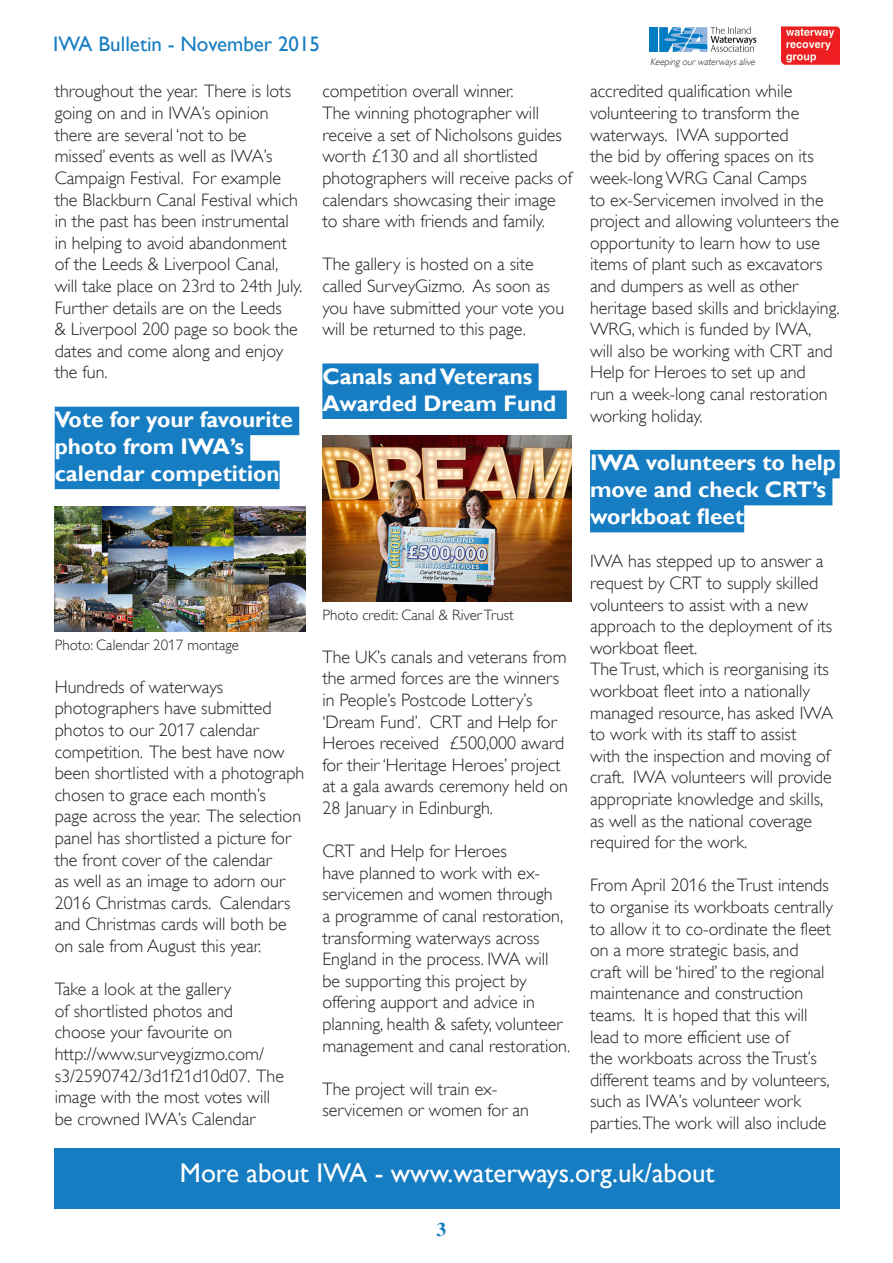
<style>
.page{position:relative;width:893px;height:1263px;background:#fff}
.page>*{position:absolute;margin:0;border:0;box-sizing:border-box;transform-origin:0 0}
.Footer_Text{font:27px "Gill Sans";color:#fff}
.Article_Name{font:700 22.5px/27px "Gill Sans";color:#fff}
.t1{font:21px "Gill Sans";color:#177dc2}
.t2{font:700 19.5px "Times";color:#177dc2}
.Body_Text{font:300 18px/21.6px "Gill Alt One";color:#231f20}
.image_caption{font:300 15px "Gill Alt One";color:#231f20}
.t3{font:italic 300 9.75px "Gill Alt One";color:#231f20}
</style>
<div class="page">
<div style="left:650px;top:27px;width:8px;height:25px;background:#007cc2"></div>
<svg style="left:659px;top:27px;width:97px;height:25px"></svg>
<img style="left:781px;top:26px;width:58px;height:39px">
<div style="left:55px;top:1148px;width:785px;height:60px;background:#177dc2"></div>
<div style="left:55px;top:407px;width:244px;height:28px;background:#177dc2"></div>
<div style="left:55px;top:434px;width:195px;height:28px;background:#177dc2"></div>
<div style="left:55px;top:461px;width:225px;height:28px;background:#177dc2"></div>
<img style="left:55px;top:506px;width:250px;height:125px">
<div style="left:322px;top:363px;width:217px;height:29px;background:#177dc2"></div>
<div style="left:322px;top:390px;width:245px;height:29px;background:#177dc2"></div>
<img style="left:322px;top:436px;width:250px;height:165px">
<div style="left:590px;top:450px;width:250px;height:28px;background:#177dc2"></div>
<div style="left:590px;top:477px;width:242px;height:28px;background:#177dc2"></div>
<div style="left:590px;top:504px;width:154px;height:28px;background:#177dc2"></div>
<p class="t1" style="left:53px;top:32px;width:268px">IWA Bulletin - November 2015</p>
<p class="Body_Text" style="left:55px;top:81px;width:249px">throughout the year. There is lots going on and in IWA’s opinion there are several ‘not to be<br>missed’ events as well as IWA’s<br>Campaign Festival. For example the Blackburn Canal Festival which in the past has been instrumental in helping to avoid abandonment of the Leeds &amp; Liverpool Canal, will take place on 23rd to 24th July.<br>Further details are on the Leeds<br>&amp; Liverpool 200 page so book the dates and come along and enjoy the fun.</p>
<p class="Article_Name" style="left:55px;top:406px;width:240px">Vote for your favourite photo from IWA’s calendar competition</p>
<p class="Body_Text" style="left:322px;top:81px;width:251px">competition overall winner.<br>The winning photographer will receive a set of Nicholsons guides worth £130 and all shortlisted photographers will receive packs of calendars showcasing their image to share with friends and family.</p>
<p class="Body_Text" style="left:322px;top:253px;width:243px">The gallery is hosted on a site called SurveyGizmo. As soon as you have submitted your vote you will be returned to this page.</p>
<p class="Article_Name" style="left:322px;top:363px;width:235px">Canals and Veterans<br>Awarded Dream Fund</p>
<p class="image_caption" style="left:55px;top:636px;width:186px">Photo: Calendar 2017 montage</p>
<p class="Body_Text" style="left:55px;top:676px;width:251px">Hundreds of waterways photographers have submitted photos to our 2017 calendar competition. The best have now been shortlisted with a photograph chosen to grace each month’s<br>page across the year. The selection panel has shortlisted a picture for the front cover of the calendar<br>as well as an image to adorn our<br>2016 Christmas cards. Calendars and Christmas cards will both be on sale from August this year.</p>
<p class="Body_Text" style="left:55px;top:978px;width:231px">Take a look at the gallery<br>of shortlisted photos and choose your favourite on http://www.surveygizmo.com/ s3/2590742/3d1f21d10d07. The image with the most votes will be crowned IWA’s Calendar</p>
<p class="image_caption" style="left:322px;top:606px;width:193px">Photo credit: Canal &amp; River Trust</p>
<p class="Body_Text" style="left:322px;top:646px;width:247px">The UK’s canals and veterans from the armed forces are the winners in People’s Postcode Lottery’s ‘Dream Fund’. CRT and Help for<br>Heroes received £500,000 award for their ‘Heritage Heroes’ project at a gala awards ceremony held on<br>28 January in Edinburgh.</p>
<p class="Body_Text" style="left:322px;top:840px;width:249px">CRT and Help for Heroes<br>have planned to work with ex&shy;servicemen and women through<br>a programme of canal restoration, transforming waterways across<br>England in the process. IWA will be supporting this project by offering aupport and advice in planning, health &amp; safety, volunteer management and canal restoration.</p>
<p class="Body_Text" style="left:322px;top:1078px;width:208px">The project will train ex&shy;servicemen or women for an</p>
<p class="t3" style="left:650px;top:56px;width:108px">Keeping ourwaterwaysalive</p>
<p class="Body_Text" style="left:590px;top:81px;width:251px">accredited qualification while volunteering to transform the waterways. IWA supported<br>the bid by offering spaces on its week-long WRG Canal Camps<br>to ex-Servicemen involved in the project and allowing volunteers the opportunity to learn how to use items of plant such as excavators and dumpers as well as other heritage based skills and bricklaying.<br>WRG, which is funded by IWA,<br>will also be working with CRT and<br>Help for Heroes to set up and<br>run a week-long canal restoration working holiday.</p>
<p class="Article_Name" style="left:590px;top:450px;width:247px">IWA volunteers to help move and check CRT’s workboat fleet</p>
<p class="Body_Text" style="left:590px;top:550px;width:244px">IWA has stepped up to answer a request by CRT to supply skilled volunteers to assist with a new approach to the deployment of its workboat fleet.</p>
<p class="Body_Text" style="left:590px;top:658px;width:244px">The Trust, which is reorganising its workboat fleet into a nationally managed resource, has asked IWA to work with its staff to assist<br>with the inspection and moving of craft. IWA volunteers will provide appropriate knowledge and skills, as well as the national coverage required for the work.</p>
<p class="Body_Text" style="left:590px;top:874px;width:244px">From April 2016 the Trust intends to organise its workboats centrally to allow it to co-ordinate the fleet on a more strategic basis, and craft will be ‘hired’ to the regional maintenance and construction teams. It is hoped that this will lead to more efficient use of<br>the workboats across the Trust’s different teams and by volunteers, such as IWA’s volunteer work parties.The work will also include</p>
<p class="Footer_Text" style="left:180px;top:1157px;width:536px">More about IWA - www.waterways.org.uk/about</p>
<p class="t2" style="left:437px;top:1218px;width:11px">3</p>
</div>
